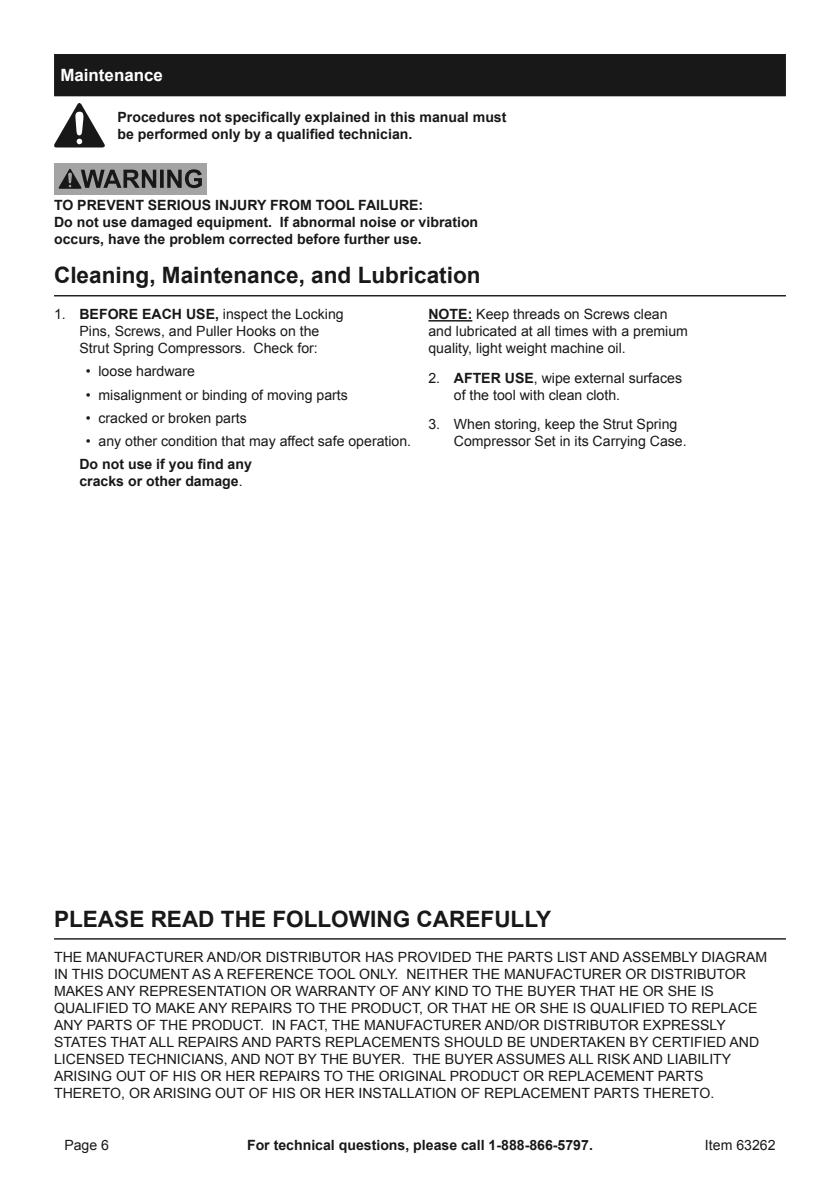
<style>
.page{position:relative;width:840px;height:1191px;background:#fff}
.page>*{position:absolute;margin:0;border:0;box-sizing:border-box;transform-origin:0 0}
.Subheading{font:700 22.6px "Arial";color:#181818}
.Heading{font:700 17px "Arial";color:#fff}
.Note{font:14px/17px "Arial";color:#181818}
.Safety_Section_Messa{font:700 14px/17px "Arial";color:#181818}
.Indented_no_list{font:700 14px/17px "Arial";color:#181818}
.s1{font-weight:700}
.s2{font-weight:400}
</style>
<div class="page">
<div style="left:54px;top:54px;width:731px;height:42px;background:#181818"></div>
<hr style="left:54px;top:295px;width:731px;height:1px;background:#181818">
<svg style="left:54px;top:103px;width:51px;height:44px"></svg>
<div style="left:54px;top:163px;width:152px;height:32px;background:#a4a4a4"></div>
<svg style="left:58px;top:168px;width:144px;height:21px"></svg>
<hr style="left:428px;top:320px;width:44px;height:1px;background:#181818">
<hr style="left:54px;top:938px;width:731px;height:1px;background:#181818">
<p class="Heading" style="left:60px;top:64px;width:104px">Maintenance</p>
<p class="Indented_no_list" style="left:117px;top:109px;width:390px">Procedures not specifically explained in this manual must be performed only by a qualified technician.</p>
<p class="Safety_Section_Messa" style="left:54px;top:197px;width:425px">TO PREVENT SERIOUS INJURY FROM TOOL FAILURE:<br>Do not use damaged equipment. If abnormal noise or vibration occurs, have the problem corrected before further use.</p>
<p class="Subheading" style="left:54px;top:260px;width:428px">Cleaning, Maintenance, and Lubrication</p>
<p class="Note" style="left:54px;top:306px;width:291px;text-align:center">1. <span class="s1">BEFORE EACH USE,</span> inspect the Locking<br>Pins, Screws, and Puller Hooks on the<br>Strut Spring Compressors. Check for:</p>
<p class="Note" style="left:86px;top:363px;width:111px">• loose hardware</p>
<p class="Note" style="left:86px;top:386px;width:263px">• misalignment or binding of moving parts</p>
<p class="Note" style="left:86px;top:410px;width:162px">• cracked or broken parts</p>
<p class="Note" style="left:86px;top:433px;width:327px">• any other condition that may affect safe operation.</p>
<p class="Indented_no_list" style="left:79px;top:456px;width:174px">Do not use if you find any cracks or other damage<span class="s2">.</span></p>
<p class="Note" style="left:428px;top:306px;width:261px"><span class="s1">NOTE:</span> Keep threads on Screws clean and lubricated at all times with a premium quality, light weight machine oil.</p>
<p class="Note" style="left:453px;top:369px;width:229px;text-indent:-25px">2. <span class="s1">AFTER USE</span>, wipe external surfaces of the tool with clean cloth.</p>
<p class="Note" style="left:453px;top:416px;width:234px;text-indent:-25px">3. When storing, keep the Strut Spring<br>Compressor Set in its Carrying Case.</p>
<p class="Subheading" style="left:54px;top:903px;width:498px">PLEASE READ THE FOLLOWING CAREFULLY</p>
<p class="Note" style="left:54px;top:949px;width:714px">THE MANUFACTURER AND/OR DISTRIBUTOR HAS PROVIDED THE PARTS LIST AND ASSEMBLY DIAGRAM IN THIS DOCUMENT AS A REFERENCE TOOL ONLY. NEITHER THE MANUFACTURER OR DISTRIBUTOR MAKES ANY REPRESENTATION OR WARRANTY OF ANY KIND TO THE BUYER THAT HE OR SHE IS QUALIFIED TO MAKE ANY REPAIRS TO THE PRODUCT, OR THAT HE OR SHE IS QUALIFIED TO REPLACE ANY PARTS OF THE PRODUCT. IN FACT, THE MANUFACTURER AND/OR DISTRIBUTOR EXPRESSLY STATES THAT ALL REPAIRS AND PARTS REPLACEMENTS SHOULD BE UNDERTAKEN BY CERTIFIED AND LICENSED TECHNICIANS, AND NOT BY THE BUYER. THE BUYER ASSUMES ALL RISK AND LIABILITY ARISING OUT OF HIS OR HER REPAIRS TO THE ORIGINAL PRODUCT OR REPLACEMENT PARTS THERETO, OR ARISING OUT OF HIS OR HER INSTALLATION OF REPLACEMENT PARTS THERETO.</p>
<p class="Note" style="left:64px;top:1137px;width:46px">Page 6</p>
<p class="Safety_Section_Messa" style="left:247px;top:1137px;width:347px">For technical questions, please call 1-888-866-5797.</p>
<p class="Note" style="left:704px;top:1137px;width:72px">Item 63262</p>
</div>
